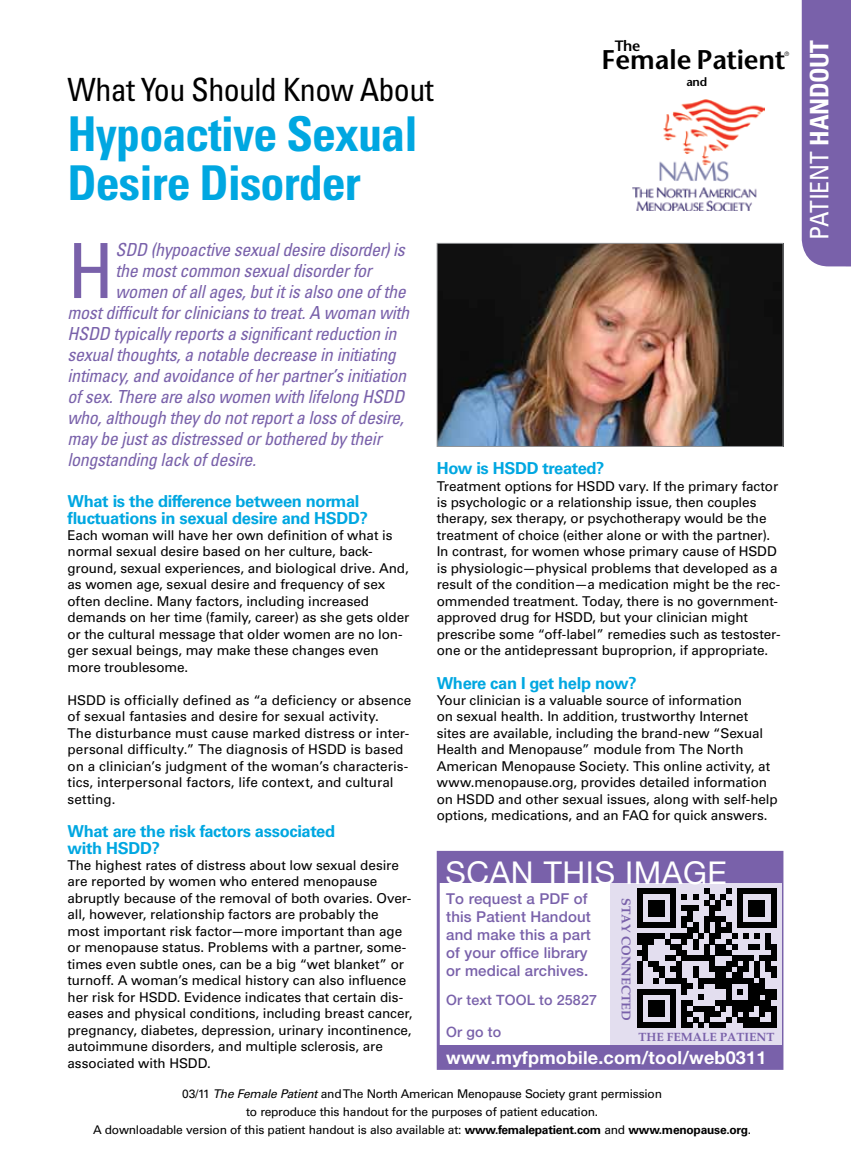
<style>
.page{position:relative;width:851px;height:1161px;background:#fff}
.page>*{position:absolute;margin:0;border:0;box-sizing:border-box;transform-origin:0 0}
.t1{font:condensed 76.2px "Univers LT Std";color:#7961aa}
.t2{font:700 condensed 48px/49.5px "Univers LT Std";letter-spacing:-.02em;color:#00a7e1}
.t3{font:condensed 31.95px "Univers LT Std";letter-spacing:-.02em;color:#000}
.t4{font:31.5px "Helvetica Neue LT Std";letter-spacing:.02em;color:#fff}
.t5{font:600 27px "Stone Sans Std";letter-spacing:-.01em;color:#000}
.t6{font:condensed 25.5px "Univers LT Std";color:#fff}
.t7{font:italic condensed 18px "Univers LT Std";letter-spacing:-.02em;color:#7961aa}
.t8{font:700 18px "Helvetica Neue LT Std";letter-spacing:.01em;color:#fff}
.t9{font:700 16.5px/16.5px "Univers LT Std";letter-spacing:-.02em;color:#00a7e1}
.t10{font:500 15px/18px "Helvetica Neue LT Std";letter-spacing:.01em;color:#7961aa}
.t11{font:600 15px "Stone Sans Std";color:#000}
.t12{font:500 14.25px "Helvetica Neue LT Std";letter-spacing:.01em;color:#7961aa}
.t13{font:13.5px/16.5px "Univers LT Std";letter-spacing:-.005em;color:#000}
.t14{font:700 12.75px "Palatino LT Std";color:#7961aa}
.t15{font:12px/18px "Univers LT Std";letter-spacing:-.02em;color:#000;text-align:center}
.t16{font:700 12px "Palatino LT Std";color:#7961aa}
.t17{font:600 12px "Stone Sans Std";color:#000}
.t18{font:300 6px "Univers LT Std";color:#000}
.s1{font-style:italic}
.s2{font-weight:700}
</style>
<div class="page">
<div style="left:801px;top:0;width:49px;height:266px;background:#7961aa"></div>
<img style="left:438px;top:245px;width:343px;height:200px">
<div style="left:436px;top:243px;width:347px;height:204px;border:1px solid #939598"></div>
<div style="left:436px;top:851px;width:347px;height:219px;border:3px solid #7961aa"></div>
<div style="left:609px;top:879px;width:172px;height:182px;background:#e3deef"></div>
<div style="left:437px;top:852px;width:345px;height:31px;background:#7961aa"></div>
<div style="left:437px;top:1046px;width:345px;height:23px;background:#7961aa"></div>
<svg style="left:637px;top:889px;width:139px;height:139px"></svg>
<img style="left:632px;top:99px;width:132px;height:112px">
<h3 class="t3" style="left:68px;top:70px;width:367px">What You Should Know About</h3>
<h2 class="t2" style="left:68px;top:109px;width:351px">Hypoactive Sexual<br>Desire Disorder</h2>
<p class="t11" style="left:614px;top:36px;width:27px">The</p>
<h3 class="t5" style="left:601px;top:43px;width:185px">Female Patient</h3>
<p class="t18" style="left:784px;top:50px;width:6px">®</p>
<p class="t17" style="left:686px;top:74px;width:22px">and</p>
<h1 class="t1" style="left:68px;top:223px;width:48px">H</h1>
<h3 class="t7" style="left:116px;top:238px;width:291px">SDD (hypoactive sexual desire disorder) is</h3>
<h3 class="t7" style="left:116px;top:259px;width:258px">the most common sexual disorder for</h3>
<h3 class="t7" style="left:116px;top:280px;width:291px">women of all ages, but it is also one of the</h3>
<h3 class="t7" style="left:68px;top:301px;width:343px">most difficult for clinicians to treat. A woman with</h3>
<h3 class="t7" style="left:68px;top:322px;width:330px">HSDD typically reports a significant reduction in</h3>
<h3 class="t7" style="left:68px;top:343px;width:330px">sexual thoughts, a notable decrease in initiating</h3>
<h3 class="t7" style="left:68px;top:364px;width:340px">intimacy, and avoidance of her partner’s initiation</h3>
<h3 class="t7" style="left:68px;top:385px;width:338px">of sex. There are also women with lifelong HSDD</h3>
<h3 class="t7" style="left:68px;top:406px;width:338px">who, although they do not report a loss of desire,</h3>
<h3 class="t7" style="left:68px;top:427px;width:315px">may be just as distressed or bothered by their</h3>
<h3 class="t7" style="left:68px;top:448px;width:190px">longstanding lack of desire.</h3>
<p class="t9" style="left:68px;top:493px;width:302px">What is the difference between normal fluctuations in sexual desire and HSDD?</p>
<p class="t13" style="left:68px;top:527px;width:343px">Each woman will have her own definition of what is normal sexual desire based on her culture, back&shy;ground, sexual experiences, and biological drive. And, as women age, sexual desire and frequency of sex often decline. Many factors, including increased demands on her time (family, career) as she gets older or the cultural message that older women are no lon&shy;ger sexual beings, may make these changes even more troublesome.</p>
<p class="t13" style="left:68px;top:692px;width:345px">HSDD is officially defined as “a deficiency or absence of sexual fantasies and desire for sexual activity.<br>The disturbance must cause marked distress or inter&shy;personal difficulty.” The diagnosis of HSDD is based on a clinician’s judgment of the woman’s characteris&shy;tics, interpersonal factors, life context, and cultural setting.</p>
<p class="t9" style="left:68px;top:823px;width:269px">What are the risk factors associated with HSDD?</p>
<p class="t13" style="left:68px;top:857px;width:346px">The highest rates of distress about low sexual desire are reported by women who entered menopause abruptly because of the removal of both ovaries. Over&shy;all, however, relationship factors are probably the most important risk factor—more important than age or menopause status. Problems with a partner, some&shy;times even subtle ones, can be a big “wet blanket” or turnoff. A woman’s medical history can also influence her risk for HSDD. Evidence indicates that certain dis&shy;eases and physical conditions, including breast cancer, pregnancy, diabetes, depression, urinary incontinence, autoimmune disorders, and multiple sclerosis, are associated with HSDD.</p>
<p class="t9" style="left:436px;top:460px;width:169px">How is HSDD treated?</p>
<p class="t13" style="left:436px;top:478px;width:345px">Treatment options for HSDD vary. If the primary factor is psychologic or a relationship issue, then couples therapy, sex therapy, or psychotherapy would be the treatment of choice (either alone or with the partner).<br>In contrast, for women whose primary cause of HSDD is physiologic—physical problems that developed as a result of the condition—a medication might be the rec&shy;ommended treatment. Today, there is no government&shy;approved drug for HSDD, but your clinician might prescribe some “off-label” remedies such as testoster&shy;one or the antidepressant buproprion, if appropriate.</p>
<p class="t9" style="left:436px;top:675px;width:201px">Where can I get help now?</p>
<p class="t13" style="left:436px;top:692px;width:342px">Your clinician is a valuable source of information<br>on sexual health. In addition, trustworthy Internet sites are available, including the brand-new “Sexual Health and Menopause” module from The North American Menopause Society. This online activity, at www.menopause.org, provides detailed information on HSDD and other sexual issues, along with self-help options, medications, and an FAQ for quick answers.</p>
<h3 class="t4" style="left:445px;top:854px;width:283px">SCAN THIS IMAGE</h3>
<p class="t10" style="left:446px;top:889px;width:146px">To request a PDF of this Patient Handout and make this a part of your office library or medical archives.</p>
<p class="t12" style="left:446px;top:992px;width:152px">Or text TOOL to 25827</p>
<p class="t12" style="left:446px;top:1023px;width:56px">Or go to</p>
<h3 class="t8" style="left:446px;top:1046px;width:321px">www.myfpmobile.com/tool/web0311</h3>
<p class="t14" style="left:633px;top:898px;width:124px;rotate:90deg">STAY CONNECTED</p>
<p class="t16" style="left:638px;top:1030px;width:138px">THE FEMALE PATIENT</p>
<p class="t15" style="left:93px;top:1085px;width:659px">03/11 <span class="s1">The Female Patient</span> and The North American Menopause Society grant permission<br>to reproduce this handout for the purposes of patient education.<br>A downloadable version of this patient handout is also available at: <span class="s2">www.femalepatient.com</span> and <span class="s2">www.menopause.org</span>.</p>
<h3 class="t6" style="left:803px;top:240px;width:202px;rotate:-90deg">Patient <span class="s2">Handout</span></h3>
</div>
